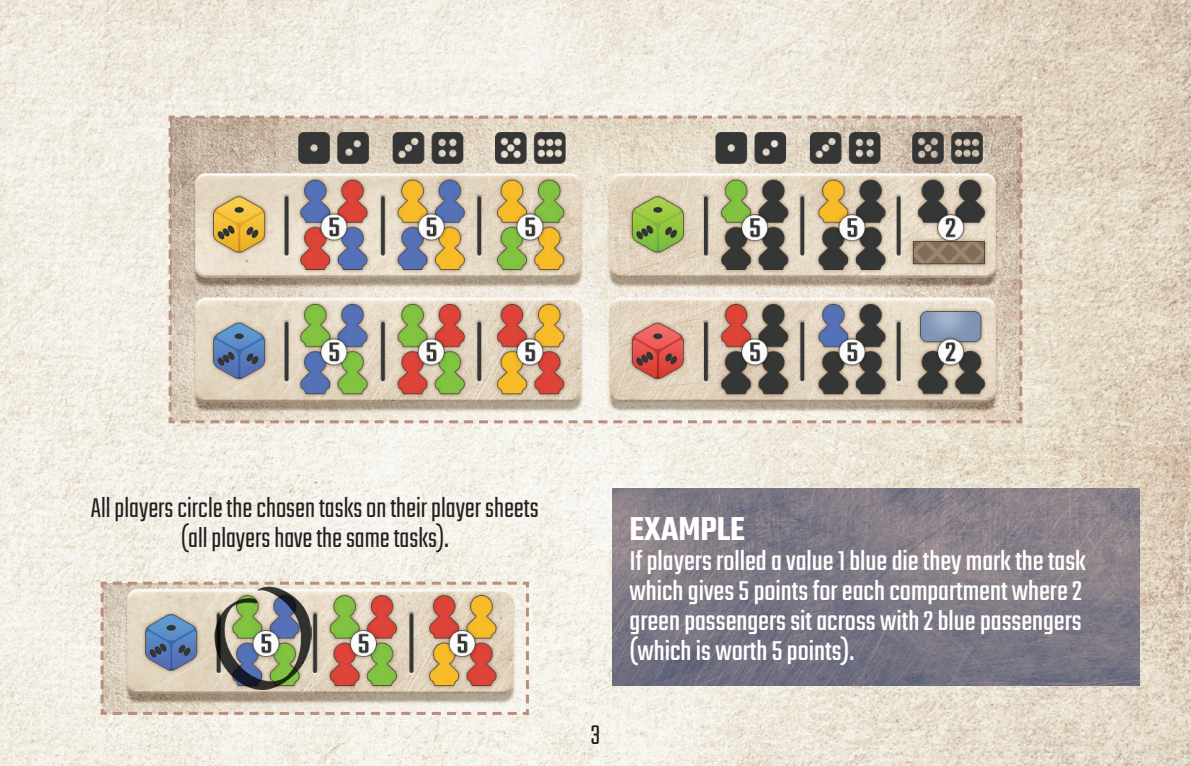
<style>
.page{position:relative;width:1191px;height:766px;background:#fff}
.page>*{position:absolute;margin:0;border:0;box-sizing:border-box;transform-origin:0 0}
.t1{font:600 36px "Teko";color:#fff}
.t2{font:30px/30px "Teko";color:#fff}
.t3{font:300 30px/30px "Teko";color:#231f20;text-align:center}
</style>
<div class="page">
<img style="left:0;top:0;width:1191px;height:765px">
<svg style="left:167px;top:114px;width:856px;height:310px;background:#c0b3a0"></svg>
<svg style="left:99px;top:580px;width:431px;height:136px;background:#cebba6"></svg>
<img style="left:214px;top:586px;width:98px;height:103px">
<img style="left:612px;top:488px;width:528px;height:197px">
<p class="t3" style="left:91px;top:494px;width:449px">All players circle the chosen tasks on their player sheets (all players have the same tasks).</p>
<p class="t3" style="left:590px;top:721px;width:11px">3</p>
<p class="t1" style="left:629px;top:506px;width:117px">EXAMPLE</p>
<p class="t2" style="left:629px;top:547px;width:458px">If players rolled a value 1 blue die they mark the task which gives 5 points for each compartment where 2 green passengers sit across with 2 blue passengers (which is worth 5 points).</p>
</div>
